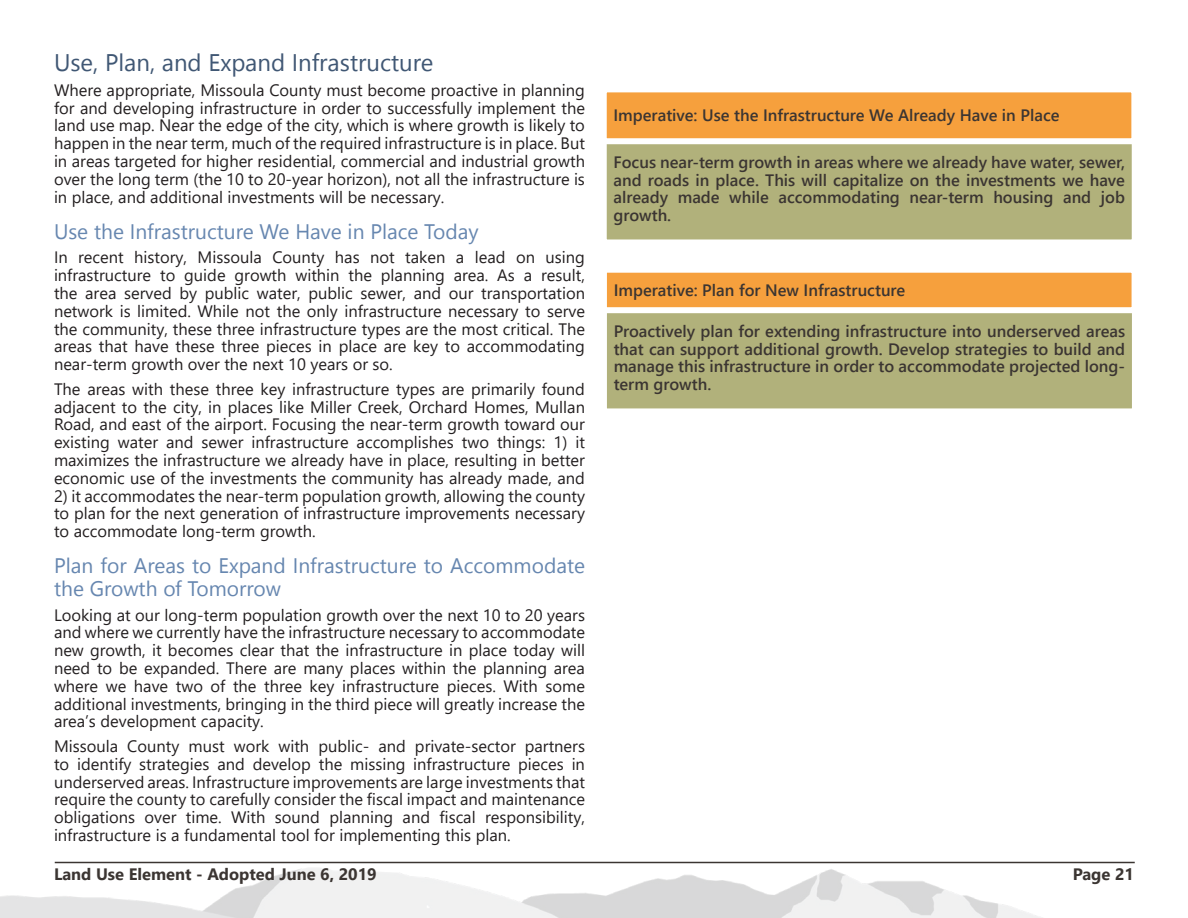
<style>
.page{position:relative;width:1188px;height:918px;background:#fff}
.page>*{position:absolute;margin:0;border:0;box-sizing:border-box;transform-origin:0 0}
.Heading_1{font:24px "Segoe UI Historic";color:#405774}
.Heading_2{font:21px/22.6px "Segoe UI Historic";color:#6787b0}
.t1{font:16.5px/17.9px "Segoe UI";color:#231f20;text-align:justify}
.Values_and_Ideas_tex{font:600 16.5px/17.9px "Segoe UI";color:#3b3532;text-align:justify}
.t2{font:700 16.5px "Segoe UI";color:#3b3532}
</style>
<div class="page">
<img style="left:1px;top:861px;width:1134px;height:57px">
<hr style="left:55px;top:862px;width:1080px;height:1px;background:#3b3532">
<div style="left:604px;top:134px;width:531px;height:108px;background:#b1b17b"></div>
<div style="left:601px;top:131px;width:537px;height:114px;border:6px solid #fff"></div>
<div style="left:604px;top:89px;width:530px;height:52px;background:#f6a03d"></div>
<div style="left:601px;top:86px;width:536px;height:58px;border:6px solid #fff"></div>
<div style="left:604px;top:303px;width:531px;height:108px;background:#b1b17b"></div>
<div style="left:601px;top:300px;width:537px;height:114px;border:6px solid #fff"></div>
<div style="left:604px;top:270px;width:531px;height:40px;background:#f6a03d"></div>
<div style="left:601px;top:267px;width:537px;height:46px;border:6px solid #fff"></div>
<p class="Heading_1" style="left:54px;top:49px;width:381px">Use, Plan, and Expand Infrastructure</p>
<p class="t1" style="left:54px;top:80px;width:533px">Where appropriate, Missoula County must become proactive in planning for and developing infrastructure in order to successfully implement the land use map. Near the edge of the city, which is where growth is likely to happen in the near term, much of the required infrastructure is in place. But in areas targeted for higher residential, commercial and industrial growth over the long term (the 10 to 20-year horizon), not all the infrastructure is in place, and additional investments will be necessary.</p>
<p class="Heading_2" style="left:54px;top:220px;width:426px">Use the Infrastructure We Have in Place Today</p>
<p class="t1" style="left:54px;top:247px;width:533px">In recent history, Missoula County has not taken a lead on using infrastructure to guide growth within the planning area. As a result, the area served by public water, public sewer, and our transportation network is limited. While not the only infrastructure necessary to serve the community, these three infrastructure types are the most critical. The areas that have these three pieces in place are key to accommodating near-term growth over the next 10 years or so.</p>
<p class="t1" style="left:54px;top:379px;width:533px">The areas with these three key infrastructure types are primarily found adjacent to the city, in places like Miller Creek, Orchard Homes, Mullan Road, and east of the airport. Focusing the near-term growth toward our existing water and sewer infrastructure accomplishes two things: 1) it maximizes the infrastructure we already have in place, resulting in better economic use of the investments the community has already made, and</p>
<p class="t1" style="left:54px;top:485px;width:533px">2) it accommodates the near-term population growth, allowing the county to plan for the next generation of infrastructure improvements necessary to accommodate long-term growth.</p>
<p class="Heading_2" style="left:54px;top:555px;width:533px">Plan for Areas to Expand Infrastructure to Accommodate the Growth of Tomorrow</p>
<p class="t1" style="left:54px;top:604px;width:533px">Looking at our long-term population growth over the next 10 to 20 years and where we currently have the infrastructure necessary to accommodate new growth, it becomes clear that the infrastructure in place today will need to be expanded. There are many places within the planning area where we have two of the three key infrastructure pieces. With some additional investments, bringing in the third piece will greatly increase the area’s development capacity.</p>
<p class="t1" style="left:54px;top:736px;width:533px">Missoula County must work with public- and private-sector partners to identify strategies and develop the missing infrastructure pieces in underserved areas. Infrastructure improvements are large investments that require the county to carefully consider the fiscal impact and maintenance obligations over time. With sound planning and fiscal responsibility, infrastructure is a fundamental tool for implementing this plan.</p>
<p class="Values_and_Ideas_tex" style="left:614px;top:105px;width:448px">Imperative: Use the Infrastructure We Already Have in Place</p>
<p class="Values_and_Ideas_tex" style="left:614px;top:152px;width:513px">Focus near-term growth in areas where we already have water, sewer, and roads in place. This will capitalize on the investments we have already made while accommodating near-term housing and job growth.</p>
<p class="Values_and_Ideas_tex" style="left:614px;top:280px;width:293px">Imperative: Plan for New Infrastructure</p>
<p class="Values_and_Ideas_tex" style="left:614px;top:321px;width:513px">Proactively plan for extending infrastructure into underserved areas that can support additional growth. Develop strategies to build and manage this infrastructure in order to accommodate projected long&shy;term growth.</p>
<p class="t2" style="left:54px;top:858px;width:324px">Land Use Element - Adopted June 6, 2019</p>
<p class="t2" style="left:1073px;top:858px;width:63px">Page 21</p>
</div>
